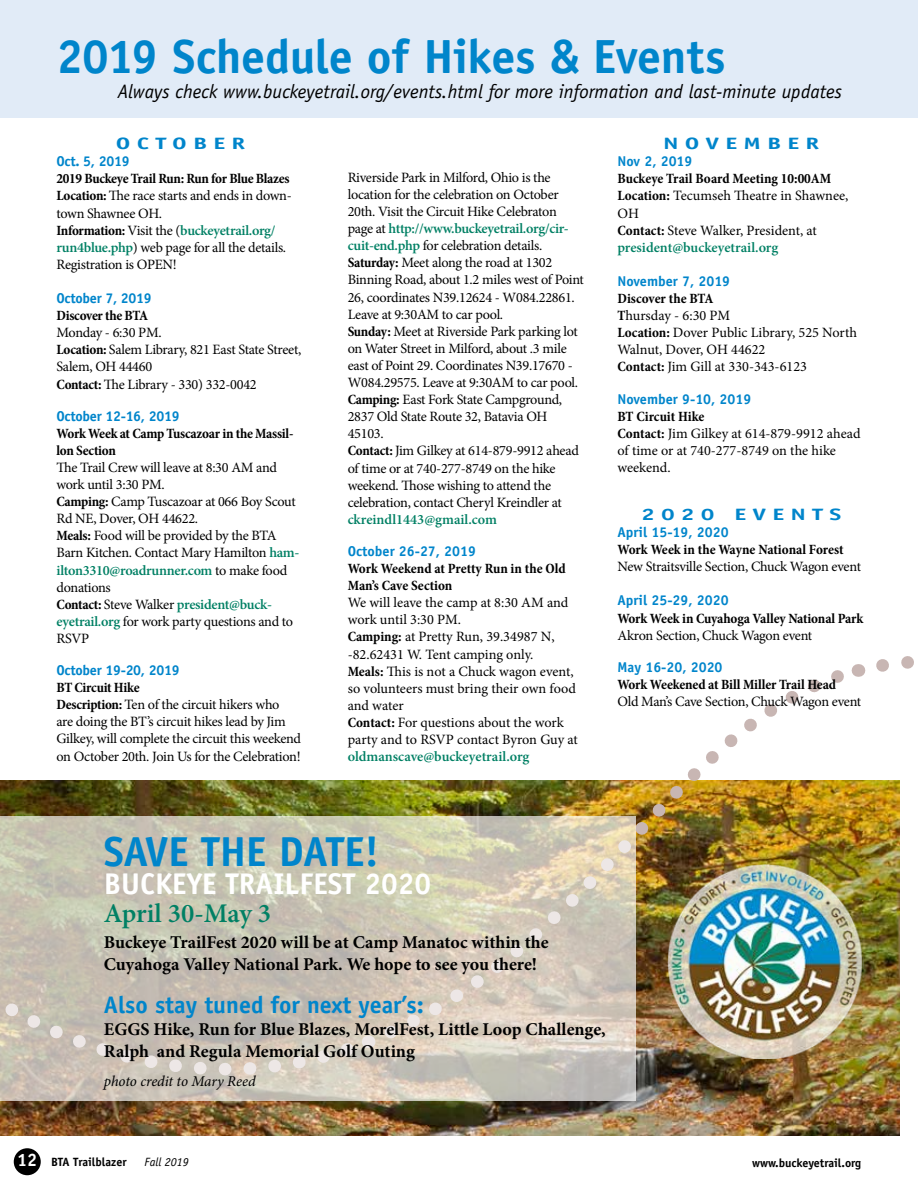
<style>
.page{position:relative;width:918px;height:1188px;background:#fff}
.page>*{position:absolute;margin:0;border:0;box-sizing:border-box;transform-origin:0 0}
.t1{font:700 48px "Officina Sans Std";letter-spacing:-.015em;color:#0085cb}
.t2{font:700 42px "Officina Sans Std";letter-spacing:-.01em;color:#0085cb}
.t3{font:700 30px "Officina Sans Std";color:#fff}
.t4{font:600 27px "Minion Pro";letter-spacing:-.01em;color:#008064}
.t5{font:700 24px "Officina Sans Std";color:#0085cb}
.t6{font:italic 19.5px "Officina Sans Std";color:#000}
.t7{font:700 18px/21.6px "Minion Pro";color:#000}
.t8{font:700 16.5px "Officina Sans Std";letter-spacing:.25em;color:#0085cb;scale:1.5 1}
.t9{font:italic 15px "Minion Pro";letter-spacing:-.01em;color:#000}
.t10{font:14.25px/17.1px "Minion Pro";letter-spacing:-.02em;color:#000}
.t11{font:700 condensed 14.25px/17.1px "Minion Pro";letter-spacing:-.01em;color:#000}
.t12{font:14.25px/17.1px "Minion Pro";color:#000}
.t13{font:700 14.25px "Officina Sans Std";color:#0085cb}
.t14{font:600 14.25px "Minion Pro";color:#008064}
.t15{font:700 14.25px "Officina Sans Std";letter-spacing:-.02em;color:#0085cb}
.t16{font:700 12px "Officina Sans Std";color:#000}
.t17{font:italic 12px "Officina Sans Std";color:#000}
.s1{font-weight:700;font-stretch:condensed}
.s2{font-weight:600;color:#008064}
.s3{font-size:18px;color:#fff}
</style>
<div class="page">
<div style="left:14px;top:1148px;width:27px;height:27px;background:#000;border-radius:50%"></div>
<img style="left:0;top:781px;width:900px;height:355px">
<div style="left:0;top:0;width:918px;height:118px;background:#e1ebf7"></div>
<img style="left:0;top:1101px;width:373px;height:10px">
<img style="left:374px;top:664px;width:488px;height:385px">
<svg style="left:858px;top:664px;width:1px;height:13px"></svg>
<img style="left:868px;top:656px;width:46px;height:205px">
<svg style="left:0;top:817px;width:636px;height:284px;background:#cdc6b7"></svg>
<img style="left:667px;top:865px;width:197px;height:194px">
<h1 class="t1" style="left:56px;top:27px;width:671px">2019 Schedule of Hikes &amp; Events</h1>
<h3 class="t6" style="left:118px;top:80px;width:726px">Always check www.buckeyetrail.org/events.html for more information and last-minute updates</h3>
<p class="t8" style="left:116px;top:133px;width:88px">OCTOBER</p>
<p class="t13" style="left:56px;top:152px;width:75px">Oct. 5, 2019</p>
<p class="t10" style="left:56px;top:170px;width:237px"><span class="s1">2019 Buckeye Trail Run: Run for Blue Blazes Location:</span> The race starts and ends in down&shy;town Shawnee OH.<br><span class="s1">Information:</span> Visit the (<span class="s2">buckeyetrail.org/ run4blue.php</span>) web page for all the details.<br>Registration is OPEN!</p>
<p class="t15" style="left:56px;top:289px;width:97px">October 7, 2019</p>
<p class="t11" style="left:56px;top:307px;width:93px">Discover the BTA</p>
<p class="t10" style="left:56px;top:324px;width:246px">Monday - 6:30 PM.<br><span class="s1">Location:</span> Salem Library, 821 East State Street,<br>Salem, OH 44460<br><span class="s1">Contact:</span> The Library - 330) 332-0042</p>
<p class="t15" style="left:56px;top:407px;width:125px">October 12-16, 2019</p>
<p class="t11" style="left:56px;top:425px;width:238px">Work Week at Camp Tuscazoar in the Massil&shy;lon Section</p>
<p class="t10" style="left:56px;top:459px;width:244px">The Trail Crew will leave at 8:30 AM and work until 3:30 PM.<br><span class="s1">Camping:</span> Camp Tuscazoar at 066 Boy Scout<br>Rd NE, Dover, OH 44622.<br><span class="s1">Meals:</span> Food will be provided by the BTA<br>Barn Kitchen. Contact Mary Hamilton <span class="s2">ham&shy;ilton3310@roadrunner.com</span> to make food donations<br><span class="s1">Contact:</span> Steve Walker <span class="s2">president@buck&shy;eyetrail.org</span> for work party questions and to<br>RSVP</p>
<p class="t15" style="left:56px;top:661px;width:125px">October 19-20, 2019</p>
<p class="t10" style="left:56px;top:679px;width:246px"><span class="s1">BT Circuit Hike<br>Description:</span> Ten of the circuit hikers who<br>are doing the BT’s circuit hikes lead by Jim Gilkey, will complete the circuit this weekend on October 20th. Join Us for the Celebration!</p>
<p class="t10" style="left:348px;top:169px;width:238px">Riverside Park in Milford, Ohio is the location for the celebration on October 20th. Visit the Circuit Hike Celebraton page at <span class="s2">http://www.buckeyetrail.org/cir&shy;cuit-end.php</span> for celebration details.<br><span class="s1">Saturday:</span> Meet along the road at 1302<br>Binning Road, about 1.2 miles west of Point 26, coordinates N39.12624 - W084.22861.<br>Leave at 9:30AM to car pool.<br><span class="s1">Sunday:</span> Meet at Riverside Park parking lot on Water Street in Milford, about .3 mile east of Point 29. Coordinates N39.17670 - W084.29575. Leave at 9:30AM to car pool.<br><span class="s1">Camping:</span> East Fork State Campground, 2837 Old State Route 32, Batavia OH 45103.<br><span class="s1">Contact:</span> Jim Gilkey at 614-879-9912 ahead of time or at 740-277-8749 on the hike weekend. Those wishing to attend the celebration, contact Cheryl Kreindler at</p>
<p class="t14" style="left:348px;top:509px;width:151px">ckreindl1443@gmail.com</p>
<p class="t13" style="left:348px;top:542px;width:130px">October 26-27, 2019</p>
<p class="t11" style="left:348px;top:560px;width:219px">Work Weekend at Pretty Run in the Old<br>Man’s Cave Section</p>
<p class="t10" style="left:348px;top:594px;width:232px">We will leave the camp at 8:30 AM and work until 3:30 PM.<br><span class="s1">Camping:</span> at Pretty Run, 39.34987 N, -82.62431 W. Tent camping only.<br><span class="s1">Meals:</span> This is not a Chuck wagon event, so volunteers must bring their own food and water<br><span class="s1">Contact:</span> For questions about the work party and to RSVP contact Byron Guy at</p>
<p class="t14" style="left:348px;top:747px;width:183px">oldmanscave@buckeyetrail.org</p>
<p class="t8" style="left:663px;top:133px;width:13px">Nov</p>
<p class="t8" style="left:725px;top:133px;width:25px">emb</p>
<p class="t8" style="left:787px;top:133px;width:19px">er</p>
<p class="t13" style="left:617px;top:152px;width:76px">Nov 2, 2019</p>
<p class="t10" style="left:617px;top:170px;width:232px"><span class="s1">Buckeye Trail Board Meeting 10:00AM<br>Location:</span> Tecumseh Theatre in Shawnee,<br>OH<br><span class="s1">Contact:</span> Steve Walker, President, at <span class="s2">president@buckeyetrail.org</span></p>
<p class="t13" style="left:617px;top:272px;width:114px">November 7, 2019</p>
<p class="t12" style="left:617px;top:290px;width:241px"><span class="s1">Discover the BTA<br>T</span>hursday - 6:30 PM<br><span class="s1">Location:</span> Dover Public Library, 525 North<br>Walnut, Dover, OH 44622<br><span class="s1">Contact:</span> Jim Gill at 330-343-6123</p>
<p class="t13" style="left:617px;top:390px;width:135px">November 9-10, 2019</p>
<p class="t12" style="left:617px;top:408px;width:245px"><span class="s1">BT Circuit Hike<br>Contact:</span> Jim Gilkey at 614-879-9912 ahead of time or at 740-277-8749 on the hike weekend.</p>
<p class="t8" style="left:641px;top:504px;width:135px">2020 events</p>
<p class="t13" style="left:617px;top:523px;width:113px">April 15-19, 2020</p>
<p class="t11" style="left:617px;top:541px;width:228px">Work Week in the Wayne National Forest</p>
<p class="t10" style="left:617px;top:558px;width:245px">New Straitsville Section, Chuck Wagon event</p>
<p class="t13" style="left:617px;top:592px;width:113px">April 25-29, 2020</p>
<p class="t11" style="left:617px;top:609px;width:247px">Work Week in Cuyahoga Valley National Park</p>
<p class="t10" style="left:617px;top:627px;width:196px">Akron Section, Chuck Wagon event</p>
<p class="t13" style="left:617px;top:658px;width:107px">May 16-20, 2020</p>
<p class="t11" style="left:617px;top:676px;width:220px">Work Weekened at Bill Miller Trail Head</p>
<p class="t10" style="left:617px;top:693px;width:245px">Old Man’s Cave Section, Chuck Wagon event</p>
<h2 class="t2" style="left:104px;top:825px;width:277px">SAVE THE DATE!</h2>
<h3 class="t3" style="left:104px;top:865px;width:151px">Buckeye Trail</h3>
<h3 class="t3" style="left:299px;top:865px;width:133px">Fest 2020</h3>
<h3 class="t4" style="left:104px;top:895px;width:169px">April 30-May 3</h3>
<p class="t7" style="left:104px;top:931px;width:446px">Buckeye TrailFest 2020 will be at Camp Manatoc within the<br>Cuyahoga Valley National Park. We hope to see you there!</p>
<h3 class="t5" style="left:104px;top:990px;width:321px">Also stay tuned for next year’s:</h3>
<p class="t7" style="left:104px;top:1018px;width:503px">EGGS Hike, Run for Blue Blazes, MorelFest, Little Loop Challenge,<br>Ralph and Regula Memorial Golf Outing</p>
<p class="t9" style="left:104px;top:1071px;width:153px">photo credit to Mary Reed</p>
<p class="t16" style="left:17px;top:1155px;width:111px"><span class="s3">12</span> BTA Trailblazer</p>
<p class="t17" style="left:145px;top:1155px;width:46px">Fall 2019</p>
<p class="t16" style="left:752px;top:1155px;width:111px">www.buckeyetrail.org</p>
</div>
